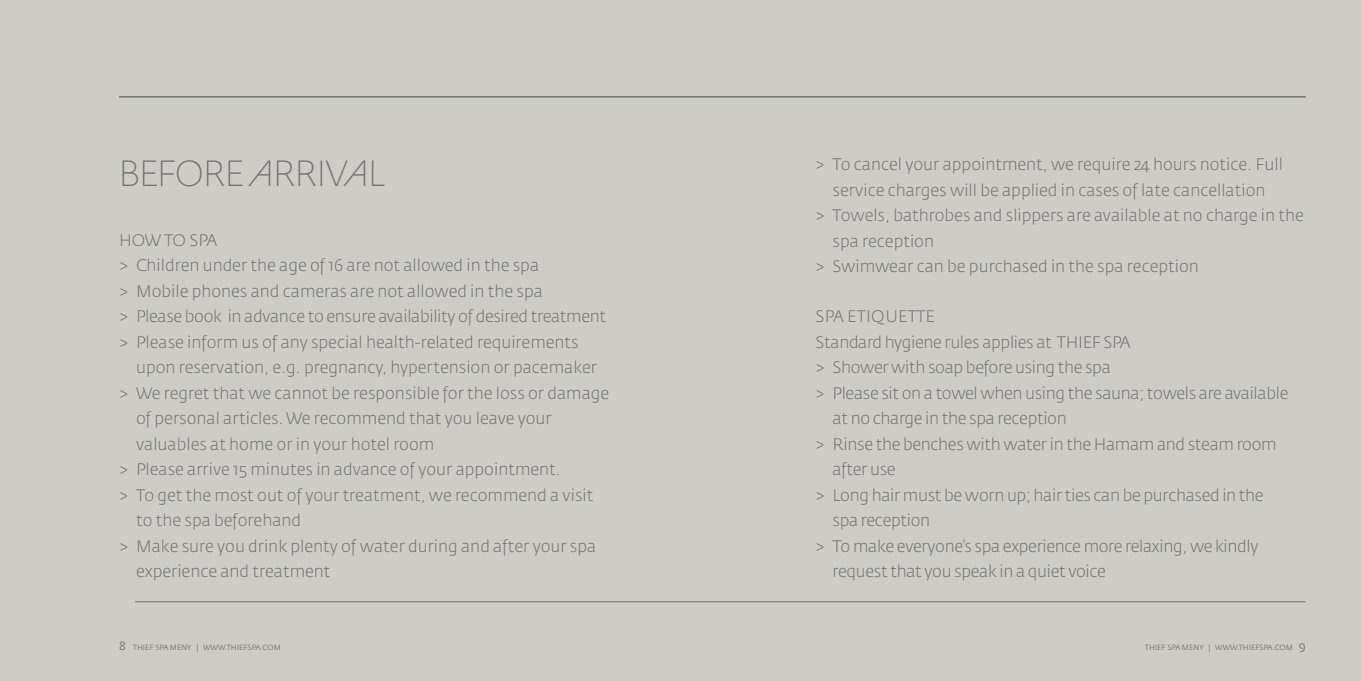
<style>
.page{position:relative;width:1361px;height:681px;background:#fff}
.page>*{position:absolute;margin:0;border:0;box-sizing:border-box;transform-origin:0 0}
.t1{font:100 36px "Fedra Sans Dis Std";letter-spacing:-.015em;color:#71746f}
.t2{font:300 16.5px/25.5px "Fedra Sans Std";color:#71746f}
.t3{font:300 16.5px "Fedra Sans Std";letter-spacing:-.02em;color:#71746f}
.t4{font:7.5px "Fedra Sans Std";color:#71746f}
.s1{font-size:12px}
</style>
<div class="page">
<div style="left:0;top:0;width:1361px;height:680px;background:#cdccc7"></div>
<hr style="left:119px;top:96px;width:1186px;height:1px;background:#71746f">
<hr style="left:135px;top:601px;width:1170px;height:1px;background:#71746f">
<h1 class="t1" style="left:119px;top:151px;width:266px">BEFORE ARRIVAL</h1>
<p class="t2" style="left:119px;top:227px;width:488px">HOW TO SPA<br>&gt; Children under the age of 16 are not allowed in the spa<br>&gt; Mobile phones and cameras are not allowed in the spa<br>&gt; Please book in advance to ensure availability of desired treatment &gt; Please inform us of any special health-related requirements</p>
<p class="t2" style="left:136px;top:355px;width:462px">upon reservation, e.g. pregnancy, hypertension or pacemaker</p>
<p class="t2" style="left:119px;top:380px;width:492px">&gt; We regret that we cannot be responsible for the loss or damage</p>
<p class="t2" style="left:136px;top:406px;width:417px">of personal articles. We recommend that you leave your</p>
<p class="t2" style="left:136px;top:431px;width:300px">valuables at home or in your hotel room</p>
<p class="t2" style="left:119px;top:457px;width:443px">&gt; Please arrive 15 minutes in advance of your appointment.</p>
<p class="t2" style="left:119px;top:482px;width:476px">&gt; To get the most out of your treatment, we recommend a visit</p>
<p class="t2" style="left:136px;top:508px;width:166px">to the spa beforehand</p>
<p class="t2" style="left:119px;top:533px;width:479px">&gt; Make sure you drink plenty of water during and after your spa</p>
<p class="t2" style="left:136px;top:559px;width:196px">experience and treatment</p>
<p class="t2" style="left:815px;top:152px;width:469px">&gt; To cancel your appointment, we require 24 hours notice. Full</p>
<p class="t2" style="left:832px;top:177px;width:434px">service charges will be applied in cases of late cancellation</p>
<p class="t2" style="left:815px;top:203px;width:490px">&gt; Towels, bathrobes and slippers are available at no charge in the</p>
<p class="t2" style="left:832px;top:228px;width:103px">spa reception</p>
<p class="t2" style="left:815px;top:254px;width:385px">&gt; Swimwear can be purchased in the spa reception</p>
<p class="t2" style="left:815px;top:304px;width:121px">SPA ETIQUETTE</p>
<p class="t3" style="left:815px;top:332px;width:317px">Standard hygiene rules applies at THIEF SPA</p>
<p class="t3" style="left:815px;top:357px;width:297px">&gt; Shower with soap before using the spa</p>
<p class="t3" style="left:815px;top:383px;width:474px">&gt; Please sit on a towel when using the sauna; towels are available</p>
<p class="t3" style="left:832px;top:408px;width:236px">at no charge in the spa reception</p>
<p class="t3" style="left:815px;top:434px;width:462px">&gt; Rinse the benches with water in the Hamam and steam room</p>
<p class="t3" style="left:832px;top:459px;width:64px">after use</p>
<p class="t3" style="left:815px;top:485px;width:449px">&gt; Long hair must be worn up; hair ties can be purchased in the</p>
<p class="t3" style="left:832px;top:510px;width:99px">spa reception</p>
<p class="t3" style="left:815px;top:536px;width:444px">&gt; To make everyone’s spa experience more relaxing, we kindly</p>
<p class="t3" style="left:832px;top:561px;width:275px">request that you speak in a quiet voice</p>
<p class="t4" style="left:119px;top:642px;width:163px"><span class="s1">8</span> THIEF SPA MENY | WWW.THIEFSPA.COM</p>
<p class="t4" style="left:1145px;top:642px;width:162px">THIEF SPA MENY | WWW.THIEFSPA.COM <span class="s1">9</span></p>
</div>
